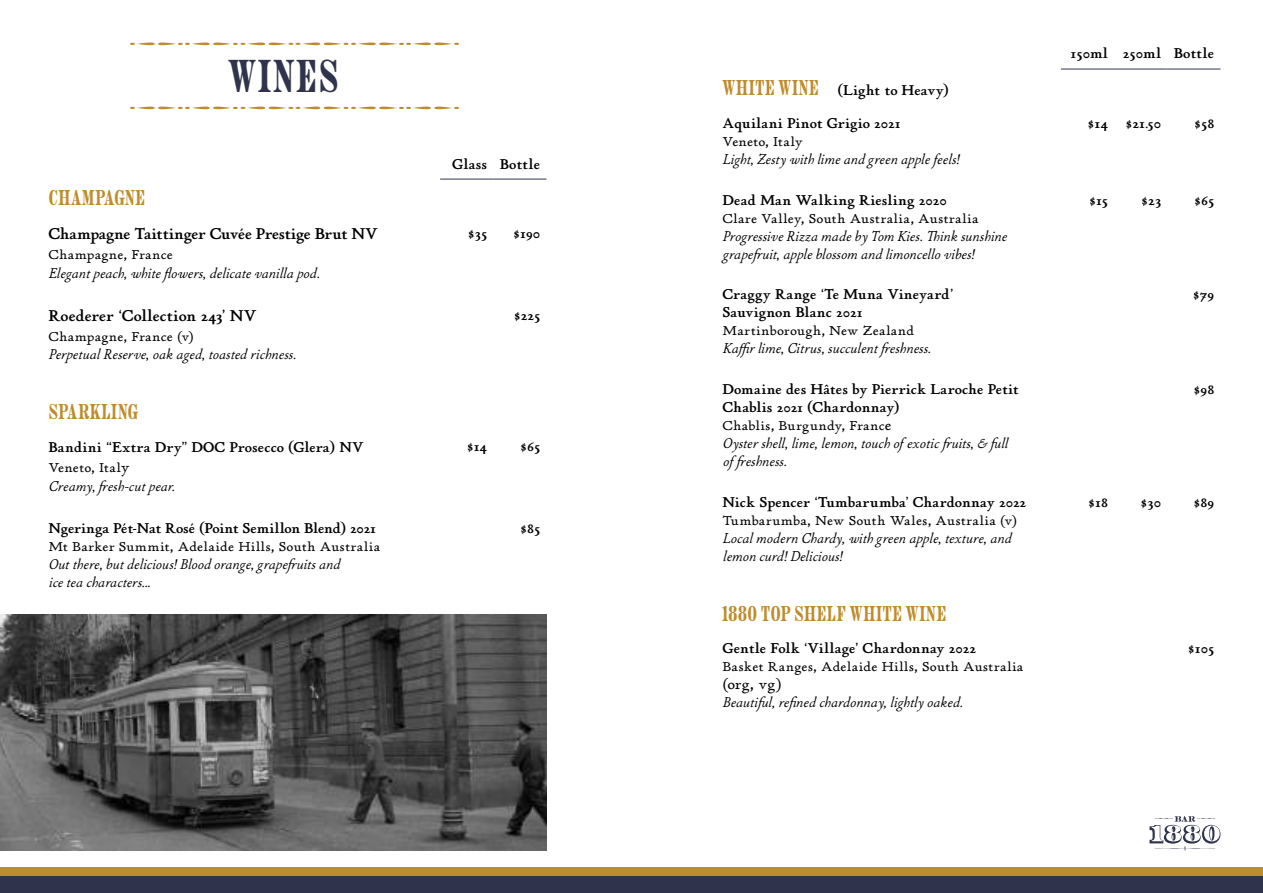
<style>
.page{position:relative;width:1263px;height:893px;background:#fff}
.page>*{position:absolute;margin:0;border:0;box-sizing:border-box;transform-origin:0 0}
.t1{font:45px "HWT Aetna Extra Cond";letter-spacing:.055em;color:#2f344c}
.t2{font:21px "HWT Aetna Extra Cond";letter-spacing:.02em;color:#be8c2c}
.t3{font:700 16.5px "P22 Stickley Pro Text";letter-spacing:-.025em;color:#000}
.t4{font:italic 15px/18px "P22 Stickley Pro Text";color:#000}
.t5{font:700 15px/18px "P22 Stickley Pro Text";letter-spacing:-.005em;color:#000}
.t6{font:15px "P22 Stickley Pro Caption";color:#000}
.t7{font:13.5px "P22 Stickley Pro Caption";color:#000}
.s1{font-size:15px}
.s2{font-family:"HWT Aetna Extra Cond";font-weight:400;font-size:21px;color:#be8c2c}
</style>
<div class="page">
<div style="left:0;top:876px;width:631px;height:17px;background:#2f344c"></div>
<div style="left:631px;top:876px;width:632px;height:17px;background:#2f344c"></div>
<div style="left:0;top:867px;width:631px;height:9px;background:#be8c2c"></div>
<div style="left:631px;top:867px;width:632px;height:9px;background:#be8c2c"></div>
<svg style="left:1149px;top:816px;width:71px;height:34px"></svg>
<svg style="left:130px;top:43px;width:329px;height:2px"></svg>
<svg style="left:130px;top:107px;width:329px;height:2px"></svg>
<hr style="left:440px;top:179px;width:53px;height:1px;background:#2f344c">
<hr style="left:493px;top:179px;width:53px;height:1px;background:#2f344c">
<hr style="left:1061px;top:69px;width:53px;height:1px;background:#2f344c">
<hr style="left:1114px;top:69px;width:53px;height:1px;background:#2f344c">
<hr style="left:1167px;top:69px;width:53px;height:1px;background:#2f344c">
<img style="left:0;top:614px;width:546px;height:236px">
<h1 class="t1" style="left:228px;top:48px;width:112px">WINES</h1>
<h2 class="t2" style="left:49px;top:185px;width:98px">CHAMPAGNE</h2>
<p class="t3" style="left:49px;top:224px;width:331px">Champagne Taittinger Cuvée Prestige Brut NV</p>
<p class="t7" style="left:49px;top:246px;width:126px">Champagne, France</p>
<p class="t4" style="left:49px;top:264px;width:273px">Elegant peach, white flowers, delicate vanilla pod.</p>
<p class="t3" style="left:49px;top:306px;width:210px">Roederer ‘Collection 243’ NV</p>
<p class="t7" style="left:49px;top:328px;width:147px">Champagne, France (v)</p>
<p class="t4" style="left:49px;top:345px;width:249px">Perpetual Reserve, oak aged, toasted richness.</p>
<h2 class="t2" style="left:49px;top:398px;width:92px">SPARKLING</h2>
<p class="t5" style="left:49px;top:439px;width:317px">Bandini “Extra Dry” DOC Prosecco (Glera) NV</p>
<p class="t7" style="left:49px;top:459px;width:83px">Veneto, Ital<span class="s1">y</span></p>
<p class="t4" style="left:49px;top:477px;width:128px">Creamy, fresh-cut pear.</p>
<p class="t5" style="left:49px;top:520px;width:329px">Ngeringa Pét-Nat Rosé (Point Semillon Blend) 2021</p>
<p class="t7" style="left:49px;top:539px;width:333px">Mt Barker Summit, Adelaide Hills, South Australia</p>
<p class="t4" style="left:49px;top:555px;width:293px">Out there, but delicious! Blood orange, grapefruits and ice tea characters...</p>
<p class="t5" style="left:452px;top:155px;width:90px">Glass Bottle</p>
<p class="t5" style="left:468px;top:225px;width:21px">$35</p>
<p class="t5" style="left:513px;top:225px;width:29px">$190</p>
<p class="t5" style="left:514px;top:307px;width:28px">$225</p>
<p class="t5" style="left:467px;top:438px;width:22px">$14</p>
<p class="t5" style="left:520px;top:438px;width:22px">$65</p>
<p class="t5" style="left:520px;top:520px;width:22px">$85</p>
<p class="t5" style="left:722px;top:75px;width:228px;line-height:32.5px"><span class="s2">WHITE WINE</span> (Light to Heavy)<br>Aquilani Pinot Grigio 2021</p>
<p class="t7" style="left:722px;top:133px;width:82px">Veneto, Italy</p>
<p class="t4" style="left:722px;top:150px;width:238px">Light, Zesty with lime and green apple feels!</p>
<p class="t5" style="left:722px;top:191px;width:226px">Dead Man Walking Riesling 2020</p>
<p class="t7" style="left:722px;top:210px;width:258px">Clare Valley, South Australia, Australia</p>
<p class="t4" style="left:722px;top:227px;width:285px">Progressive Rizza made by Tom Kies. Think sunshine grapefruit, apple blossom and limoncello vibes!</p>
<p class="t5" style="left:722px;top:286px;width:232px">Craggy Range ‘Te Muna Vineyard’<br>Sauvignon Blanc 2021</p>
<p class="t7" style="left:722px;top:323px;width:193px">Martinborough, New Zealand</p>
<p class="t4" style="left:722px;top:339px;width:210px">Kaffir lime, Citrus, succulent freshness.</p>
<p class="t5" style="left:722px;top:381px;width:298px">Domaine des Hâtes by Pierrick Laroche Petit<br>Chablis 2021 (Chardonnay)</p>
<p class="t7" style="left:722px;top:417px;width:171px">Chablis, Burgundy, Franc<span class="s1">e</span></p>
<p class="t4" style="left:722px;top:434px;width:287px">Oyster shell, lime, lemon, touch of exotic fruits, &amp; full of freshness.</p>
<p class="t5" style="left:722px;top:493px;width:305px">Nick Spencer ‘Tumbarumba’ Chardonnay 2022</p>
<p class="t7" style="left:722px;top:512px;width:296px">Tumbarumba, New South Wales, Australia (v)</p>
<p class="t4" style="left:722px;top:529px;width:290px">Local modern Chardy, with green apple, texture, and lemon curd! Delicious!</p>
<h2 class="t2" style="left:722px;top:600px;width:225px">1880 TOP SHELF WHITE WINE</h2>
<p class="t5" style="left:722px;top:640px;width:255px">Gentle Folk ‘Village’ Chardonnay 2022</p>
<p class="t7" style="left:722px;top:658px;width:303px">Basket Ranges, Adelaide Hills, South Australia</p>
<p class="t6" style="left:722px;top:675px;width:61px">(org, vg)</p>
<p class="t4" style="left:722px;top:693px;width:242px">Beautiful, refined chardonnay, lightly oaked.</p>
<p class="t5" style="left:1070px;top:45px;width:145px">150ml 250ml Bottle</p>
<p class="t5" style="left:1087px;top:114px;width:75px">$14 $21.50</p>
<p class="t5" style="left:1194px;top:114px;width:22px">$58</p>
<p class="t5" style="left:1089px;top:191px;width:21px">$15</p>
<p class="t5" style="left:1141px;top:191px;width:22px">$23</p>
<p class="t5" style="left:1194px;top:191px;width:22px">$65</p>
<p class="t5" style="left:1193px;top:286px;width:23px">$79</p>
<p class="t5" style="left:1193px;top:381px;width:22px">$98</p>
<p class="t5" style="left:1088px;top:493px;width:21px">$18</p>
<p class="t5" style="left:1140px;top:493px;width:22px">$30</p>
<p class="t5" style="left:1193px;top:493px;width:22px">$89</p>
<p class="t5" style="left:1188px;top:640px;width:28px">$105</p>
</div>
